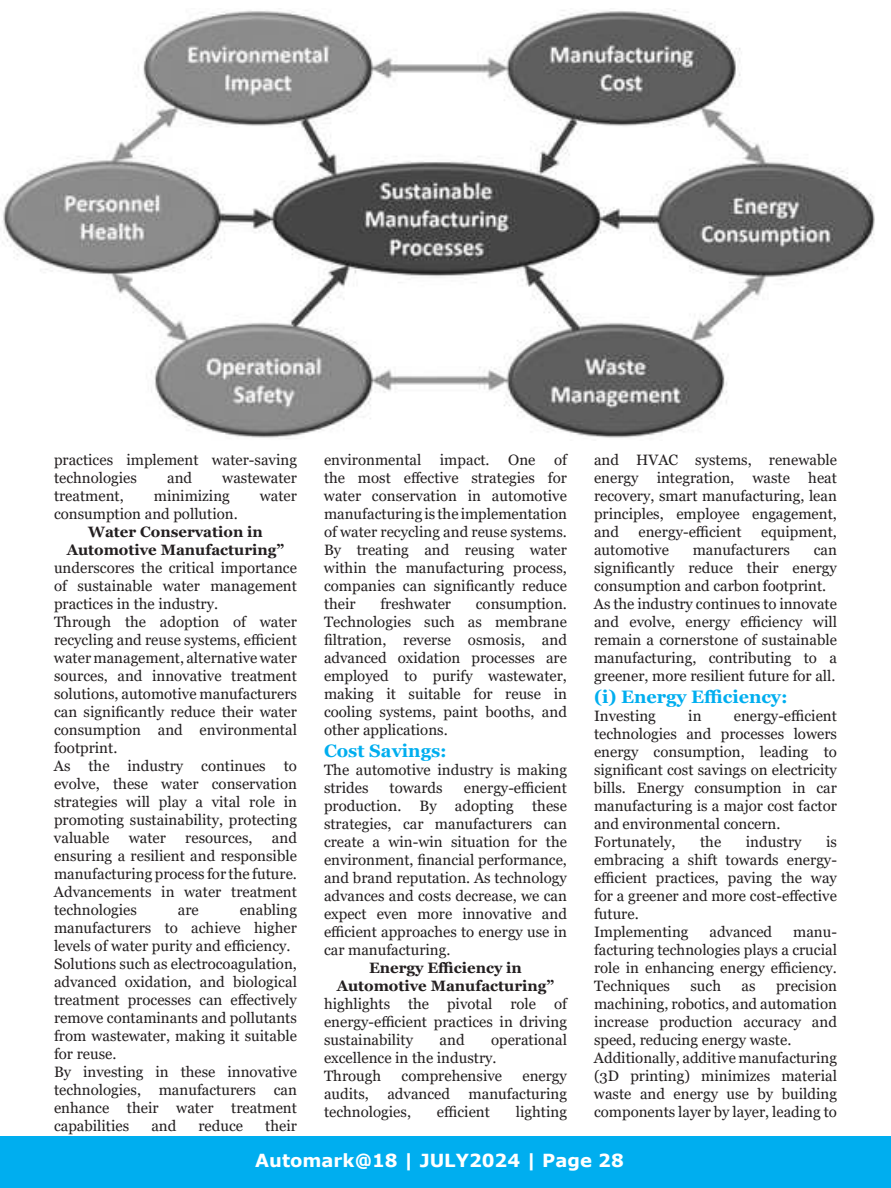
<style>
.page{position:relative;width:891px;height:1188px;background:#fff}
.page>*{position:absolute;margin:0;border:0;box-sizing:border-box;transform-origin:0 0}
.t1{font:700 18px "Georgia";color:#00aeef}
.t2{font:700 18px "Verdana";color:#fff}
.t3{font:15px/18px "Georgia";color:#231f20}
.t4{font:700 15px/18px "Georgia";color:#231f20;text-align:center}
</style>
<div class="page">
<div style="left:0;top:1136px;width:891px;height:52px;background:#00aeef"></div>
<img style="left:2px;top:10px;width:873px;height:429px">
<p class="t3" style="left:54px;top:452px;width:244px">practices implement water-saving technologies</p>
<p class="t3" style="left:167px;top:470px;width:27px">and</p>
<p class="t3" style="left:222px;top:470px;width:76px">wastewater</p>
<p class="t3" style="left:54px;top:488px;width:71px">treatment,</p>
<p class="t3" style="left:154px;top:488px;width:78px">minimizing</p>
<p class="t3" style="left:260px;top:488px;width:39px">water</p>
<p class="t3" style="left:54px;top:506px;width:185px">consumption and pollution.</p>
<p class="t4" style="left:67px;top:524px;width:219px">Water Conservation in<br>Automotive Manufacturing”</p>
<p class="t3" style="left:54px;top:560px;width:245px">underscores the critical importance of sustainable water management practices in the industry.<br>Through the adoption of water recycling and reuse systems, e昀케cient water management, alternative water sources, and innovative treatment solutions, automotive manufacturers can signi昀椀cantly reduce their water consumption and environmental footprint.<br>As the industry continues to evolve, these water conservation strategies will play a vital role in promoting sustainability, protecting valuable</p>
<p class="t3" style="left:54px;top:830px;width:244px;text-align:justify;text-indent:218px">and ensuring a resilient and responsible manufacturing process for the future.<br>Advancements in water treatment technologies</p>
<p class="t3" style="left:129px;top:830px;width:39px">water</p>
<p class="t3" style="left:185px;top:830px;width:69px">resources,</p>
<p class="t3" style="left:54px;top:902px;width:245px;text-indent:186px">enabling manufacturers to achieve higher levels of water purity and e昀케ciency.<br>Solutions such as electrocoagulation, advanced oxidation, and biological treatment processes can e昀昀ectively remove contaminants and pollutants from wastewater, making it suitable for reuse.<br>By investing in these innovative technologies, manufacturers can enhance their water treatment capabilities</p>
<p class="t3" style="left:178px;top:902px;width:22px">are</p>
<p class="t3" style="left:151px;top:1118px;width:27px">and</p>
<p class="t3" style="left:199px;top:1118px;width:46px">reduce</p>
<p class="t3" style="left:265px;top:1118px;width:33px">their</p>
<p class="t3" style="left:324px;top:452px;width:245px;text-align:justify">environmental impact. One of the most e昀昀ective strategies for water conservation in automotive manufacturing is the implementation of water recycling and reuse systems.<br>By treating and reusing water within the manufacturing process, companies can signi昀椀cantly reduce their</p>
<p class="t3" style="left:380px;top:596px;width:72px">freshwater</p>
<p class="t3" style="left:324px;top:596px;width:245px;text-align:justify;text-indent:152px">consumption.<br>Technologies such as membrane昀椀ltration, reverse osmosis, and advanced oxidation processes are employed to purify wastewater, making it suitable for reuse in cooling systems, paint booths, and other applications.</p>
<p class="t1" style="left:324px;top:743px;width:124px">Cost Savings:</p>
<p class="t3" style="left:324px;top:762px;width:244px">The automotive industry is making strides</p>
<p class="t3" style="left:324px;top:779px;width:245px;text-align:justify;text-indent:140px">energy-e昀케cient production. By adopting these strategies, car manufacturers can create a win-win situation for the environment, 昀椀nancial performance, and brand reputation. As technology advances and costs decrease, we can expect even more innovative and e昀케cient approaches to energy use in car manufacturing.</p>
<p class="t4" style="left:337px;top:958px;width:219px">Energy E昀케ciency in<br>Automotive Manufacturing”</p>
<p class="t3" style="left:324px;top:996px;width:245px;text-align:justify">highlights the pivotal role of energy-e昀케cient practices in driving sustainability</p>
<p class="t3" style="left:390px;top:779px;width:55px">towards</p>
<p class="t3" style="left:324px;top:1032px;width:244px;text-indent:167px">operational excellence in the industry.<br>Through</p>
<p class="t3" style="left:440px;top:1032px;width:27px">and</p>
<p class="t3" style="left:402px;top:1068px;width:102px">comprehensive</p>
<p class="t3" style="left:324px;top:1068px;width:244px;text-align:justify;text-indent:198px">energy audits, advanced manufacturing technologies,</p>
<p class="t3" style="left:437px;top:1103px;width:54px">e昀케cient</p>
<p class="t3" style="left:516px;top:1103px;width:53px">lighting</p>
<p class="t3" style="left:594px;top:452px;width:244px;text-align:justify">and HVAC systems, renewable energy integration, waste heat recovery, smart manufacturing, lean principles, employee engagement, and</p>
<p class="t3" style="left:639px;top:523px;width:105px">energy-e昀케cient</p>
<p class="t3" style="left:761px;top:523px;width:77px">equipment,</p>
<p class="t3" style="left:594px;top:542px;width:77px">automotive</p>
<p class="t3" style="left:693px;top:542px;width:99px">manufacturers</p>
<p class="t3" style="left:594px;top:542px;width:245px;text-indent:220px">can signi昀椀cantly reduce their energy consumption and carbon footprint.<br>As the industry continues to innovate and evolve, energy e昀케ciency will remain a cornerstone of sustainable manufacturing, contributing to a greener, more resilient future for all.</p>
<p class="t1" style="left:594px;top:685px;width:195px">(i) Energy E昀케ciency:</p>
<p class="t3" style="left:594px;top:707px;width:63px">Investing</p>
<p class="t3" style="left:688px;top:707px;width:15px">in</p>
<p class="t3" style="left:594px;top:707px;width:245px;text-indent:140px">energy-e昀케cient technologies and processes lowers energy consumption, leading to signi昀椀cant cost savings on electricity bills. Energy consumption in car manufacturing is a major cost factor and environmental concern.<br>Fortunately,</p>
<p class="t3" style="left:700px;top:834px;width:23px">the</p>
<p class="t3" style="left:746px;top:834px;width:57px">industry</p>
<p class="t3" style="left:594px;top:834px;width:244px;text-indent:232px">is embracing a shift towards energy&shy;e昀케cient practices, paving the way for a greener and more cost-e昀昀ective future.<br>Implementing</p>
<p class="t3" style="left:709px;top:924px;width:64px">advanced</p>
<p class="t3" style="left:594px;top:924px;width:244px;text-align:justify;text-indent:199px">manu&shy;facturing technologies plays a crucial role in enhancing energy e昀케ciency.<br>Techniques</p>
<p class="t3" style="left:690px;top:978px;width:32px">such</p>
<p class="t3" style="left:742px;top:978px;width:16px">as</p>
<p class="t3" style="left:594px;top:978px;width:245px;text-indent:182px">precision machining, robotics, and automation increase production accuracy and speed, reducing energy waste.<br>Additionally, additive manufacturing (3D printing) minimizes material waste and energy use by building components layer by layer, leading to</p>
<p class="t2" style="left:255px;top:1154px;width:370px">Automark@18 | JULY2024 | Page 28</p>
</div>
